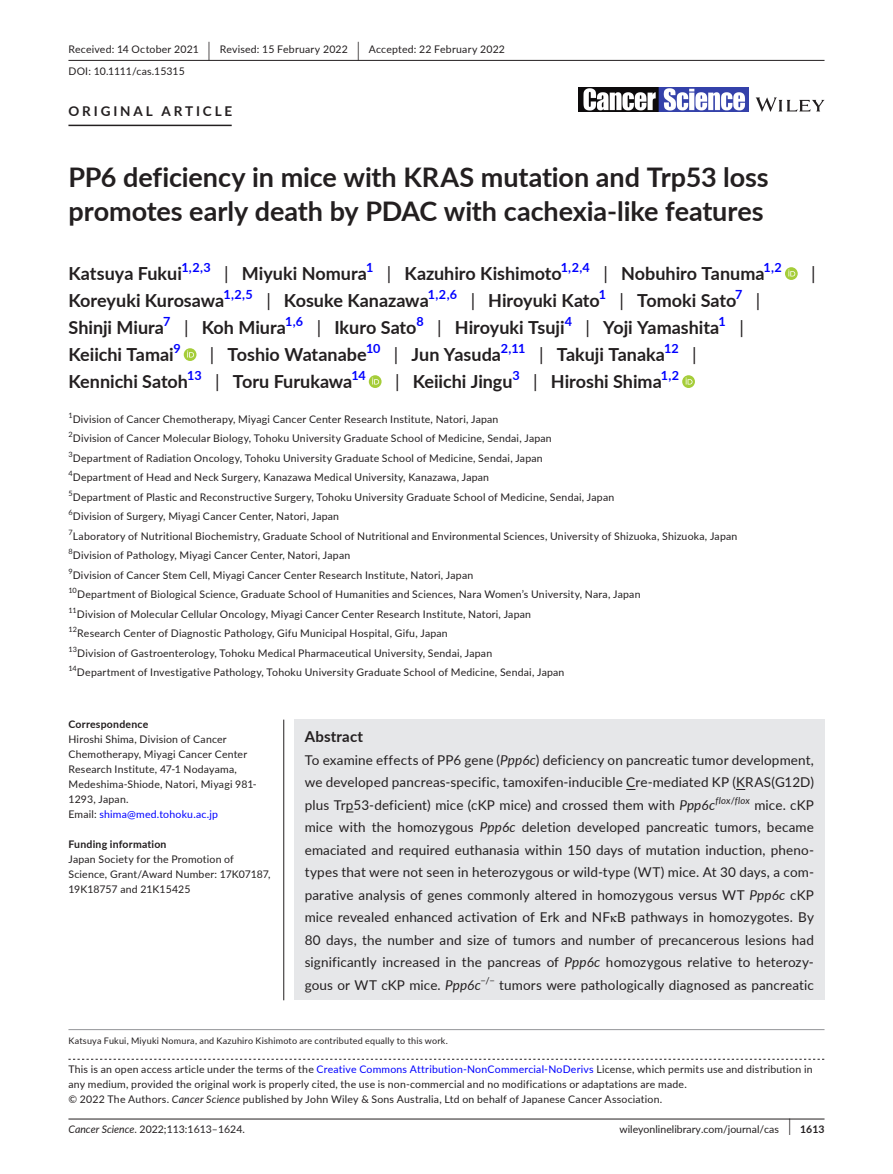
<style>
.page{position:relative;width:893px;height:1174px;background:#fff}
.page>*{position:absolute;margin:0;border:0;box-sizing:border-box;transform-origin:0 0}
.t1{font:700 27px/34.5px "Lato";letter-spacing:-.005em;color:#231f20}
.t2{font:700 18px "Lato";color:#231f20}
.t3{font:18px "Lato";color:#231f20}
.t4{font:700 15px "Lato";letter-spacing:.015em;color:#231f20}
.t5{font:13.5px/22.5px "Lato";letter-spacing:.01em;color:#231f20;text-align:justify}
.t6{font:700 13.5px "Lato";letter-spacing:.215em;color:#231f20}
.t7{font:700 12.6px "Lato";letter-spacing:-.015em;color:#00f}
.t8{font:10.5px/19.5px "Lato";letter-spacing:.02em;color:#231f20}
.t9{font:10.5px "Lato";color:#231f20}
.t10{font:700 10.5px "Lato";letter-spacing:.02em;color:#231f20}
.t11{font:italic 9.45px "Lato";letter-spacing:.02em;color:#231f20}
.t12{font:9.45px "Lato";color:#231f20}
.t13{font:9px "Lato";letter-spacing:.025em;color:#231f20}
.s1{font-size:19.65px}
.s2{font-weight:400}
.s3{color:#00f}
.s4{font-style:italic}
.s5{font-style:normal}
.s6{font-family:"STIX"}
.s7{font-size:17.4px}
.s8{font-weight:700}
</style>
<div class="page">
<hr style="left:68px;top:1118px;width:756px;height:1px;background:#231f20">
<svg style="left:756px;top:97px;width:68px;height:15px"></svg>
<img style="left:578px;top:88px;width:170px;height:24px">
<hr style="left:68px;top:60px;width:756px;height:1px;background:#231f20">
<hr style="left:68px;top:125px;width:164px;height:1px;background:#231f20">
<svg style="left:785px;top:267px;width:13px;height:13px"></svg>
<svg style="left:788px;top:269px;width:7px;height:7px"></svg>
<svg style="left:184px;top:348px;width:12px;height:13px"></svg>
<svg style="left:187px;top:350px;width:7px;height:7px"></svg>
<svg style="left:369px;top:375px;width:13px;height:13px"></svg>
<svg style="left:372px;top:377px;width:7px;height:7px"></svg>
<svg style="left:682px;top:375px;width:13px;height:13px"></svg>
<svg style="left:686px;top:377px;width:6px;height:7px"></svg>
<svg style="left:68px;top:1058px;width:756px;height:1px"></svg>
<hr style="left:68px;top:1029px;width:756px;height:1px;background:#939598">
<div style="left:294px;top:719px;width:530px;height:281px;background:#e6e7e9"></div>
<hr style="left:283px;top:719px;width:1px;height:281px;background:#231f20">
<p class="t8" style="left:68px;top:38px;width:438px;line-height:21.8px">Received: 14 October 2021 <span class="s1">|</span> Revised: 15 February 2022 <span class="s1">|</span> Accepted: 22 February 2022<br>DOI: 10.1111/cas.15315</p>
<p class="t6" style="left:68px;top:101px;width:165px">ORIGINAL ARTICLE</p>
<h1 class="t1" style="left:68px;top:159px;width:702px">PP6 deficiency in mice with KRAS mutation and Trp53 loss promotes early death by PDAC with cachexia-like features</h1>
<h2 class="t2" style="left:68px;top:260px;width:115px">Katsuya Fukui</h2>
<p class="t7" style="left:181px;top:258px;width:31px">1,2,3</p>
<h2 class="t2" style="left:224px;top:260px;width:144px"><span class="s2">|</span> Miyuki Nomura</h2>
<p class="t7" style="left:366px;top:258px;width:9px">1</p>
<h2 class="t2" style="left:387px;top:260px;width:176px"><span class="s2">|</span> Kazuhiro Kishimoto</h2>
<p class="t7" style="left:561px;top:258px;width:31px">1,2,4</p>
<h2 class="t2" style="left:603px;top:260px;width:163px"><span class="s2">|</span> Nobuhiro Tanuma</h2>
<p class="t7" style="left:764px;top:258px;width:20px">1,2</p>
<h2 class="t3" style="left:811px;top:260px;width:6px">|</h2>
<h2 class="t2" style="left:68px;top:287px;width:157px">Koreyuki Kurosawa</h2>
<p class="t7" style="left:223px;top:285px;width:31px">1,2,5</p>
<h2 class="t2" style="left:266px;top:287px;width:164px"><span class="s2">|</span> Kosuke Kanazawa</h2>
<p class="t7" style="left:428px;top:285px;width:31px">1,2,6</p>
<h2 class="t2" style="left:471px;top:287px;width:131px"><span class="s2">|</span> Hiroyuki Kato</h2>
<p class="t7" style="left:599px;top:285px;width:9px">1</p>
<h2 class="t2" style="left:619px;top:287px;width:118px"><span class="s2">|</span> Tomoki Sato</h2>
<p class="t7" style="left:735px;top:285px;width:9px">7</p>
<h2 class="t3" style="left:756px;top:287px;width:6px">|</h2>
<h2 class="t2" style="left:68px;top:314px;width:97px">Shinji Miura</h2>
<p class="t7" style="left:163px;top:312px;width:9px">7</p>
<h2 class="t2" style="left:184px;top:314px;width:103px"><span class="s2">|</span> Koh Miura</h2>
<p class="t7" style="left:285px;top:312px;width:20px">1,6</p>
<h2 class="t2" style="left:317px;top:314px;width:101px"><span class="s2">|</span> Ikuro Sato</h2>
<p class="t7" style="left:416px;top:312px;width:9px">8</p>
<h2 class="t2" style="left:437px;top:314px;width:129px"><span class="s2">|</span> Hiroyuki Tsuji</h2>
<p class="t7" style="left:565px;top:312px;width:9px">4</p>
<h2 class="t2" style="left:585px;top:314px;width:135px"><span class="s2">|</span> Yoji Yamashita</h2>
<p class="t7" style="left:718px;top:312px;width:9px">1</p>
<h2 class="t3" style="left:739px;top:314px;width:6px">|</h2>
<h2 class="t2" style="left:68px;top:341px;width:107px">Keiichi Tamai</h2>
<p class="t7" style="left:173px;top:339px;width:9px">9</p>
<h2 class="t2" style="left:210px;top:341px;width:158px"><span class="s2">|</span> Toshio Watanabe</h2>
<p class="t7" style="left:366px;top:339px;width:16px">10</p>
<h2 class="t2" style="left:394px;top:341px;width:109px"><span class="s2">|</span> Jun Yasuda</h2>
<p class="t7" style="left:501px;top:339px;width:26px">2,11</p>
<h2 class="t2" style="left:539px;top:341px;width:127px"><span class="s2">|</span> Takuji Tanaka</h2>
<p class="t7" style="left:664px;top:339px;width:16px">12</p>
<h2 class="t3" style="left:692px;top:341px;width:6px">|</h2>
<h2 class="t2" style="left:68px;top:368px;width:121px">Kennichi Satoh</h2>
<p class="t7" style="left:187px;top:366px;width:16px">13</p>
<h2 class="t2" style="left:215px;top:368px;width:139px"><span class="s2">|</span> Toru Furukawa</h2>
<p class="t7" style="left:351px;top:366px;width:16px">14</p>
<h2 class="t2" style="left:395px;top:368px;width:119px"><span class="s2">|</span> Keiichi Jingu</h2>
<p class="t7" style="left:512px;top:366px;width:9px">3</p>
<h2 class="t2" style="left:533px;top:368px;width:130px"><span class="s2">|</span> Hiroshi Shima</h2>
<p class="t7" style="left:661px;top:366px;width:20px">1,2</p>
<p class="t8" style="left:68px;top:408px;width:670px"><sup>1</sup>Division of Cancer Chemotherapy, Miyagi Cancer Center Research Institute, Natori, Japan<br><sup>2</sup>Division of Cancer Molecular Biology, Tohoku University Graduate School of Medicine, Sendai, Japan<br><sup>3</sup>Department of Radiation Oncology, Tohoku University Graduate School of Medicine, Sendai, Japan<br><sup>4</sup>Department of Head and Neck Surgery, Kanazawa Medical University, Kanazawa, Japan<br><sup>5</sup>Department of Plastic and Reconstructive Surgery, Tohoku University Graduate School of Medicine, Sendai, Japan<br><sup>6</sup>Division of Surgery, Miyagi Cancer Center, Natori, Japan<br><sup>7</sup>Laboratory of Nutritional Biochemistry, Graduate School of Nutritional and Environmental Sciences, University of Shizuoka, Shizuoka, Japan <sup>8</sup>Division of Pathology, Miyagi Cancer Center, Natori, Japan<br><sup>9</sup>Division of Cancer Stem Cell, Miyagi Cancer Center Research Institute, Natori, Japan<br><sup>10</sup>Department of Biological Science, Graduate School of Humanities and Sciences, Nara Women’s University, Nara, Japan<br><sup>11</sup>Division of Molecular Cellular Oncology, Miyagi Cancer Center Research Institute, Natori, Japan<br><sup>12</sup>Research Center of Diagnostic Pathology, Gifu Municipal Hospital, Gifu, Japan<br><sup>13</sup>Division of Gastroenterology, Tohoku Medical Pharmaceutical University, Sendai, Japan<br><sup>14</sup>Department of Investigative Pathology, Tohoku University Graduate School of Medicine, Sendai, Japan</p>
<p class="t10" style="left:68px;top:716px;width:81px">Correspondence</p>
<p class="t8" style="left:68px;top:731px;width:190px;line-height:15px">Hiroshi Shima, Division of Cancer<br>Chemotherapy, Miyagi Cancer Center<br>Research Institute, 47-1 Nodayama,<br>Medeshima-Shiode, Natori, Miyagi 981-<br>1293, Japan.<br>Email: <span class="s3">shima@med.tohoku.ac.jp</span></p>
<p class="t10" style="left:68px;top:836px;width:100px">Funding information</p>
<p class="t8" style="left:68px;top:851px;width:204px;line-height:15px">Japan Society for the Promotion of<br>Science, Grant/Award Number: 17K07187,<br>19K18757 and 21K15425</p>
<h3 class="t4" style="left:305px;top:725px;width:60px">Abstract</h3>
<p class="t5" style="left:305px;top:748px;width:511px">To examine effects of PP6 gene (<span class="s4">Ppp6c</span>) deficiency on pancreatic tumor development, we developed pancreas-specific, tamoxifen-inducible Cre-mediated KP (KRAS(G12D) plus Trp53-deficient) mice (cKP mice) and crossed them with <span class="s4">Ppp6c</span></p>
<p class="t11" style="left:715px;top:793px;width:36px">flox<span class="s5">/</span>flox</p>
<p class="t5" style="left:305px;top:793px;width:511px;text-indent:450px">mice. cKP mice with the homozygous <span class="s4">Ppp6c</span> deletion developed pancreatic tumors, became emaciated and required euthanasia within 150 days of mutation induction, pheno&shy;types that were not seen in heterozygous or wild-type (WT) mice. At 30 days, a com&shy;parative analysis of genes commonly altered in homozygous versus WT <span class="s4">Ppp6c</span> cKP mice revealed enhanced activation of Erk and NF<span class="s6">κ</span>B pathways in homozygotes. By 80 days, the number and size of tumors and number of precancerous lesions had significantly increased in the pancreas of <span class="s4">Ppp6c</span> homozygous relative to heterozy&shy;gous or WT cKP mice. <span class="s4">Ppp6c</span></p>
<p class="t12" style="left:480px;top:973px;width:16px">−/−</p>
<p class="t5" style="left:499px;top:973px;width:316px">tumors were pathologically diagnosed as pancreatic</p>
<p class="t13" style="left:68px;top:1033px;width:381px">Katsuya Fukui, Miyuki Nomura, and Kazuhiro Kishimoto are contributed equally to this work.</p>
<p class="t8" style="left:68px;top:1061px;width:746px;line-height:15px">This is an open access article under the terms of the <span class="s3">Creative Commons Attribution-NonCommercial-NoDerivs</span> License, which permits use and distribution in any medium, provided the original work is properly cited, the use is non-commercial and no modifications or adaptations are made.<br>© 2022 The Authors. <span class="s4">Cancer Science</span> published by John Wiley &amp; Sons Australia, Ltd on behalf of Japanese Cancer Association.</p>
<p class="t9" style="left:68px;top:1121px;width:178px"><span class="s4">Cancer Science.</span> 2022;113:1613–1624.</p>
<p class="t9" style="left:619px;top:1121px;width:207px">wileyonlinelibrary.com/journal/cas <span class="s7">|</span> <span class="s8">1613</span></p>
</div>
